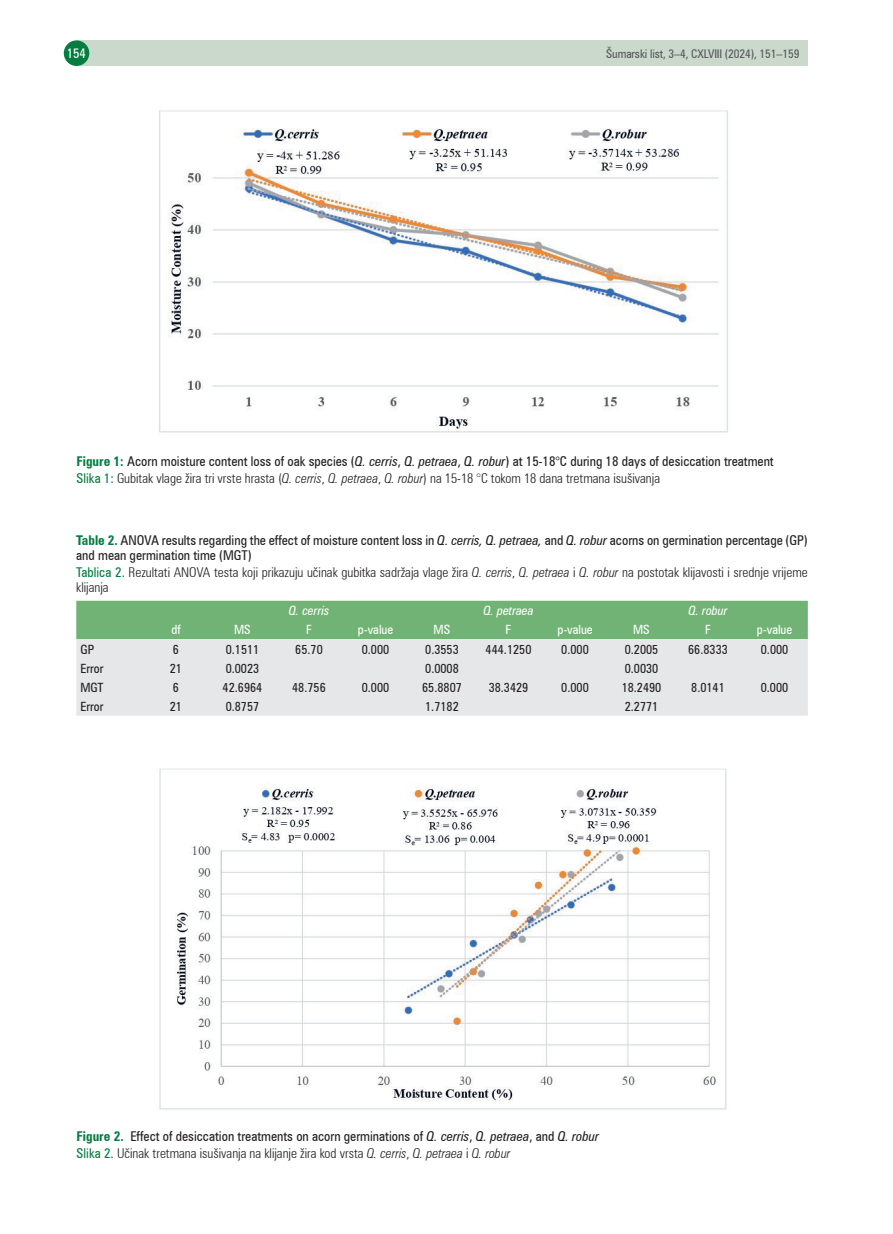
<style>
.page{position:relative;width:893px;height:1234px;background:#fff}
.page>*{position:absolute;margin:0;border:0;box-sizing:border-box;transform-origin:0 0}
.t1{font:condensed 13.5px/17.1px "Zurich BT";color:#231f20}
.t2{font:300 condensed 13.5px/15px "Zurich BT";color:#231f20}
.t3{font:condensed 13.5px "Zurich BT";color:#fff}
.t4{font:condensed 12.75px "Zurich BT";color:#231f20}
.t5{font:condensed 12.75px "Zurich BT";color:#fff}
.t6{font:italic condensed 12.75px "Zurich BT";color:#fff}
.t7{font:condensed 12px "Zurich BT";letter-spacing:-.01em;color:#57585a}
.s1{font-weight:700;color:#057d41}
.s2{font-style:italic}
.s3{color:#057d41}
.s4{font-weight:300}
.s5{font-weight:300;font-style:italic}
.s6{font-weight:400;color:#057d41}
</style>
<div class="page">
<div style="left:77px;top:40px;width:731px;height:26px;background:#cad9cb"></div>
<div style="left:64px;top:40px;width:25px;height:26px;background:#057d41;border-radius:50%"></div>
<img style="left:159px;top:768px;width:568px;height:342px">
<img style="left:159px;top:110px;width:569px;height:323px">
<div style="left:76px;top:600px;width:732px;height:39px;background:#71b374"></div>
<div style="left:76px;top:639px;width:732px;height:76px;background:#e6e7e9"></div>
<p class="t3" style="left:67px;top:45px;width:21px">154</p>
<p class="t7" style="left:606px;top:46px;width:195px">Šumarski list, 3–4, CXLVIII (2024), 151–159</p>
<p class="t1" style="left:76px;top:452px;width:699px"><span class="s1">Figure 1:</span> Acorn moisture content loss of oak species (<span class="s2">Q. cerris</span>, <span class="s2">Q. petraea</span>, <span class="s2">Q. robur</span>) at 15-18°C during 18 days of desiccation treatment<br><span class="s3">Slika 1:</span> <span class="s4">Gubitak vlage žira tri vrste hrasta (</span><span class="s5">Q. cerris</span><span class="s4">,</span> <span class="s5">Q. petraea</span><span class="s4">,</span> <span class="s5">Q. robur</span><span class="s4">) na 15-18 °C tokom 18 dana tretmana isušivanja</span></p>
<p class="t1" style="left:76px;top:532px;width:733px;line-height:15px"><span class="s1">Table 2.</span> ANOVA results regarding the effect of moisture content loss in <span class="s2">Q. cerris, Q. petraea,</span> and <span class="s2">Q. robur</span> acorns on germination percentage (GP) and mean germination time (MGT)</p>
<p class="t2" style="left:76px;top:564px;width:733px"><span class="s6">Tablica 2.</span> Rezultati ANOVA testa koji prikazuju učinak gubitka sadržaja vlage žira <span class="s2">Q. cerris</span>, <span class="s2">Q. petraea</span> i <span class="s2">Q. robur</span> na postotak klijavosti i srednje vrijeme klijanja</p>
<p class="t6" style="left:289px;top:602px;width:42px">Q. cerris</p>
<p class="t6" style="left:483px;top:602px;width:52px">Q. petraea</p>
<p class="t6" style="left:689px;top:602px;width:41px">Q. robur</p>
<p class="t5" style="left:171px;top:622px;width:11px">df</p>
<p class="t5" style="left:234px;top:622px;width:18px">MS</p>
<p class="t5" style="left:306px;top:622px;width:7px">F</p>
<p class="t5" style="left:358px;top:622px;width:37px">p-value</p>
<p class="t5" style="left:434px;top:622px;width:18px">MS</p>
<p class="t5" style="left:506px;top:622px;width:7px">F</p>
<p class="t5" style="left:557px;top:622px;width:37px">p-value</p>
<p class="t5" style="left:633px;top:622px;width:18px">MS</p>
<p class="t5" style="left:705px;top:622px;width:7px">F</p>
<p class="t5" style="left:757px;top:622px;width:37px">p-value</p>
<p class="t4" style="left:80px;top:641px;width:15px">GP</p>
<p class="t4" style="left:173px;top:641px;width:8px">6</p>
<p class="t4" style="left:226px;top:641px;width:35px">0.1511</p>
<p class="t4" style="left:295px;top:641px;width:29px">65.70</p>
<p class="t4" style="left:362px;top:641px;width:29px">0.000</p>
<p class="t4" style="left:425px;top:641px;width:35px">0.3553</p>
<p class="t4" style="left:486px;top:641px;width:47px">444.1250</p>
<p class="t4" style="left:561px;top:641px;width:29px">0.000</p>
<p class="t4" style="left:625px;top:641px;width:35px">0.2005</p>
<p class="t4" style="left:688px;top:641px;width:41px">66.8333</p>
<p class="t4" style="left:761px;top:641px;width:29px">0.000</p>
<p class="t4" style="left:80px;top:660px;width:24px">Error</p>
<p class="t4" style="left:170px;top:660px;width:14px">21</p>
<p class="t4" style="left:226px;top:660px;width:35px">0.0023</p>
<p class="t4" style="left:425px;top:660px;width:35px">0.0008</p>
<p class="t4" style="left:625px;top:660px;width:35px">0.0030</p>
<p class="t4" style="left:80px;top:679px;width:25px">MGT</p>
<p class="t4" style="left:173px;top:679px;width:8px">6</p>
<p class="t4" style="left:223px;top:679px;width:41px">42.6964</p>
<p class="t4" style="left:292px;top:679px;width:35px">48.756</p>
<p class="t4" style="left:362px;top:679px;width:29px">0.000</p>
<p class="t4" style="left:422px;top:679px;width:41px">65.8807</p>
<p class="t4" style="left:489px;top:679px;width:41px">38.3429</p>
<p class="t4" style="left:561px;top:679px;width:29px">0.000</p>
<p class="t4" style="left:622px;top:679px;width:41px">18.2490</p>
<p class="t4" style="left:691px;top:679px;width:35px">8.0141</p>
<p class="t4" style="left:761px;top:679px;width:29px">0.000</p>
<p class="t4" style="left:80px;top:698px;width:24px">Error</p>
<p class="t4" style="left:170px;top:698px;width:14px">21</p>
<p class="t4" style="left:226px;top:698px;width:35px">0.8757</p>
<p class="t4" style="left:425px;top:698px;width:35px">1.7182</p>
<p class="t4" style="left:625px;top:698px;width:35px">2.2771</p>
<p class="t1" style="left:76px;top:1127px;width:524px"><span class="s1">Figure 2.</span> Effect of desiccation treatments on acorn germinations of <span class="s2">Q. cerris</span>, <span class="s2">Q. petraea</span>, and <span class="s2">Q. robur<br></span><span class="s3">Slika 2.</span> <span class="s4">Učinak tretmana isušivanja na klijanje žira kod vrsta</span> <span class="s5">Q. cerris</span><span class="s4">,</span> <span class="s5">Q. petraea</span> <span class="s4">i</span> <span class="s5">Q. robur</span></p>
</div>
